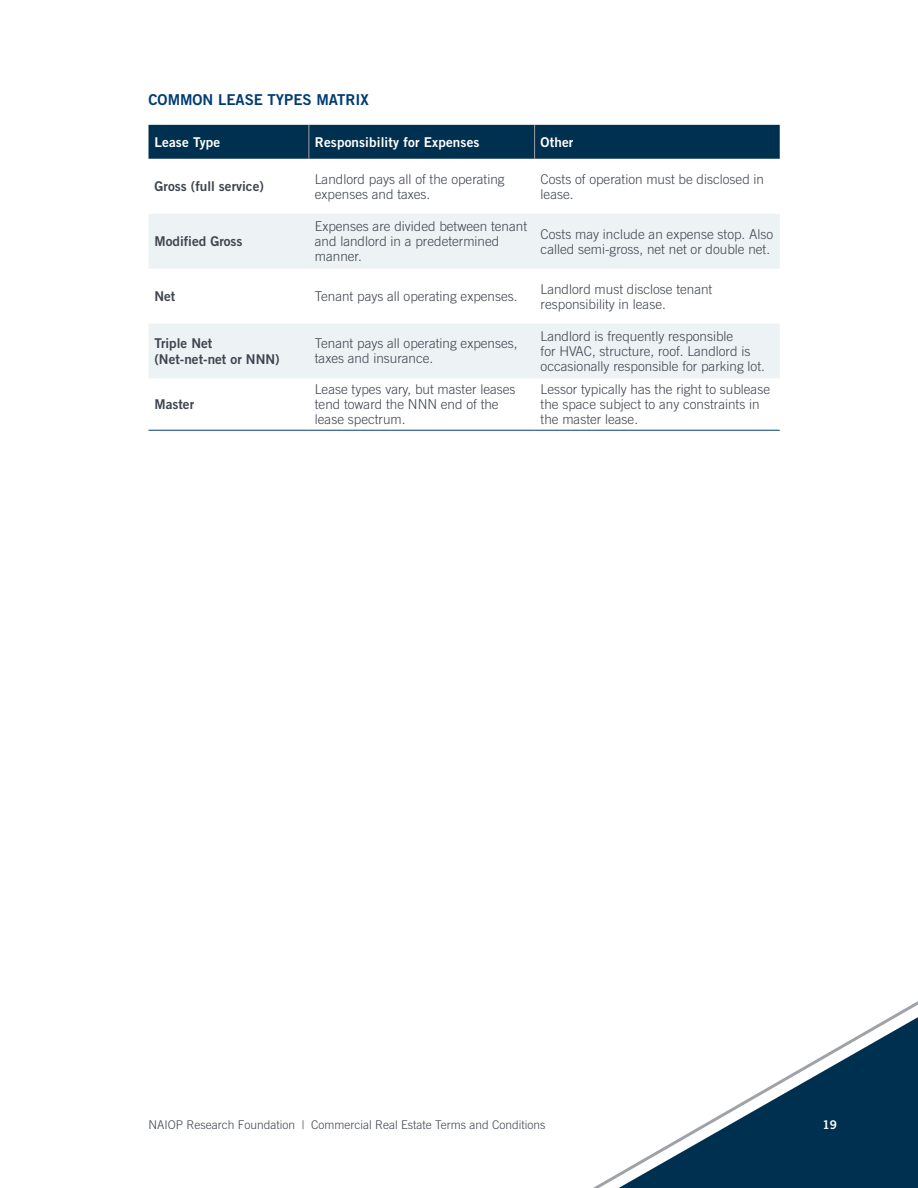
<style>
.page{position:relative;width:918px;height:1188px;background:#fff}
.page>*{position:absolute;margin:0;border:0;box-sizing:border-box;transform-origin:0 0}
.Table_Title{font:15px "Trade Gothic LT Std Bd 2";color:#003c72}
.Table_text{font:300 13.5px/15px "Trade Gothic LT Std";color:#3f454f}
.Table_text-2{font:13.5px "Trade Gothic LT Std Bd 2";color:#3f454f}
.Table_Column_heads{font:13.5px "Trade Gothic LT Std Bd 2";letter-spacing:.01em;color:#fff}
.t1{font:300 12px "Trade Gothic LT Std";color:#3f454f}
.t2{font:12px "Trade Gothic LT Std Bd 2";color:#fff}
</style>
<div class="page">
<svg style="left:593px;top:1001px;width:325px;height:187px"></svg>
<div style="left:148px;top:125px;width:632px;height:34px;background:#00304f"></div>
<svg style="left:149px;top:214px;width:631px;height:164px;fill:#edf2f5"></svg>
<hr style="left:309px;top:125px;width:1px;height:34px;background:#9fa2a7">
<hr style="left:534px;top:125px;width:1px;height:34px;background:#9fa2a7">
<hr style="left:148px;top:430px;width:161px;height:1px;background:#003c72">
<hr style="left:309px;top:430px;width:226px;height:1px;background:#003c72">
<hr style="left:535px;top:430px;width:245px;height:1px;background:#003c72">
<p class="Table_Title" style="left:148px;top:91px;width:222px">COMMON LEASE TYPES MATRIX</p>
<p class="Table_Column_heads" style="left:154px;top:133px;width:67px">Lease Type</p>
<p class="Table_Column_heads" style="left:315px;top:133px;width:166px">Responsibility for Expenses</p>
<p class="Table_Column_heads" style="left:541px;top:133px;width:34px">Other</p>
<p class="Table_text-2" style="left:154px;top:178px;width:111px">Gross (full service)</p>
<p class="Table_text" style="left:315px;top:171px;width:191px">Landlord pays all of the operating expenses and taxes.</p>
<p class="Table_text" style="left:541px;top:171px;width:225px">Costs of operation must be disclosed in lease.</p>
<p class="Table_text-2" style="left:154px;top:233px;width:90px">Modified Gross</p>
<p class="Table_text" style="left:315px;top:219px;width:214px">Expenses are divided between tenant and landlord in a predetermined manner.</p>
<p class="Table_text" style="left:541px;top:226px;width:234px">Costs may include an expense stop. Also called semi-gross, net net or double net.</p>
<p class="Table_text-2" style="left:154px;top:288px;width:22px">Net</p>
<p class="Table_text" style="left:315px;top:289px;width:204px">Tenant pays all operating expenses.</p>
<p class="Table_text" style="left:541px;top:281px;width:173px">Landlord must disclose tenant responsibility in lease.</p>
<p class="Table_text-2" style="left:154px;top:335px;width:59px">Triple Net</p>
<p class="Table_text-2" style="left:154px;top:351px;width:127px">(Net-net-net or NNN)</p>
<p class="Table_text" style="left:315px;top:336px;width:204px">Tenant pays all operating expenses, taxes and insurance.</p>
<p class="Table_text" style="left:541px;top:328px;width:226px">Landlord is frequently responsible<br>for HVAC, structure, roof. Landlord is occasionally responsible for parking lot.</p>
<p class="Table_text-2" style="left:154px;top:396px;width:41px">Master</p>
<p class="Table_text" style="left:315px;top:382px;width:202px">Lease types vary, but master leases tend toward the NNN end of the lease spectrum.</p>
<p class="Table_text" style="left:541px;top:382px;width:231px">Lessor typically has the right to sublease the space subject to any constraints in the master lease.</p>
<p class="t1" style="left:148px;top:1118px;width:398px">NAIOP Research Foundation | Commercial Real Estate Terms and Conditions</p>
<p class="t2" style="left:822px;top:1117px;width:16px">19</p>
</div>
